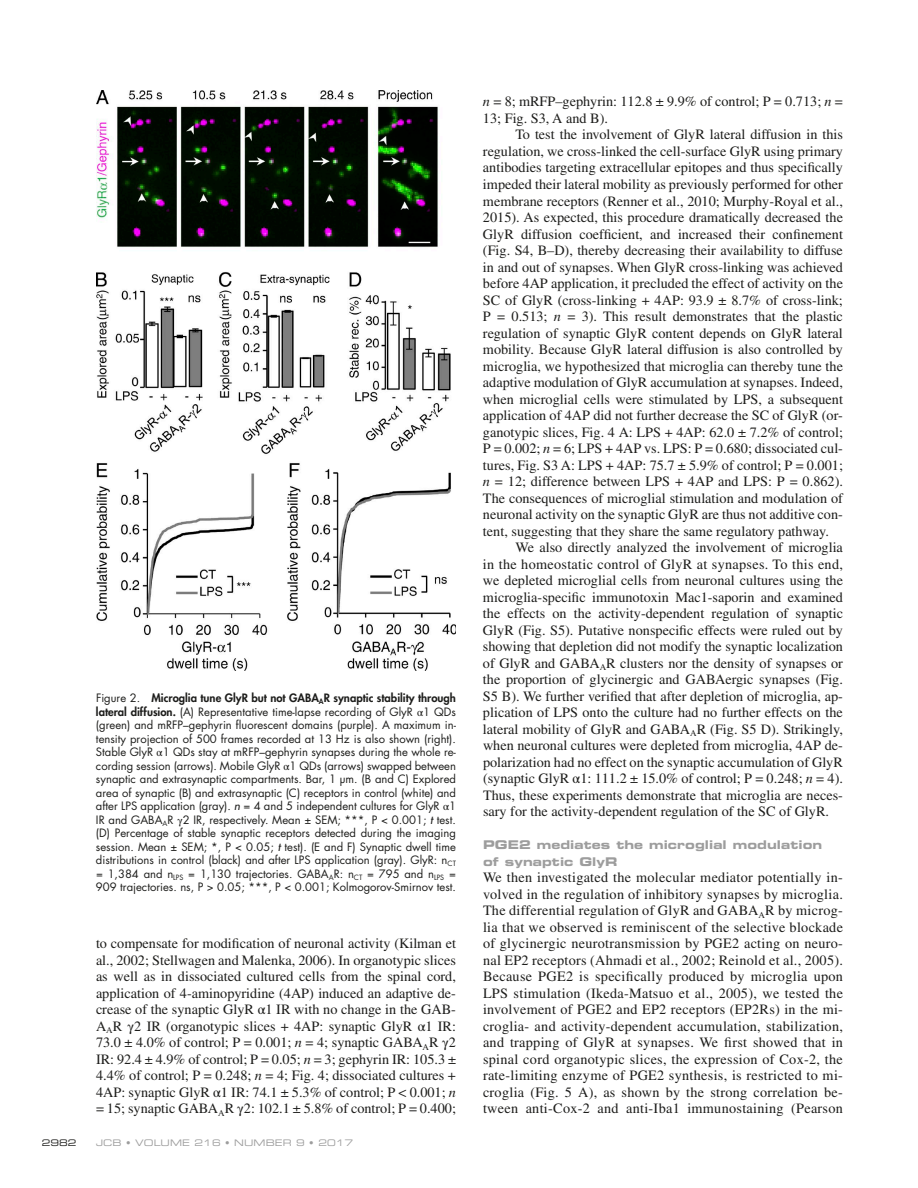
<style>
.page{position:relative;width:918px;height:1188px;background:#fff}
.page>*{position:absolute;margin:0;border:0;box-sizing:border-box;transform-origin:0 0}
.t1{font:14.25px/16.5px "Times LT Std";color:#1d1d1b;text-align:justify}
.t2{font:14.25px "Times LT Std";letter-spacing:.02em;color:#1d1d1b}
.t3{font:12px/16.5px "Eurostile LT Std Bold Ex 2";letter-spacing:.005em;color:#9d9d9d}
.t4{font:11.25px/13.5px "Futura Std";color:#1d1d1b;text-align:justify}
.t5{font:9px "Eurostile LT Std Ex 2";letter-spacing:.01em;color:#9d9d9d}
.t6{font:9px "Eurostile LT Std Ex 2";color:#1d1d1b}
.s1{font-weight:800}
.s2{font-family:"STIX General"}
.s3{font-weight:500;font-style:italic}
.s4{font-style:italic}
</style>
<div class="page">
<img style="left:96px;top:90px;width:360px;height:581px">
<p class="t4" style="left:96px;top:691px;width:362px">Figure 2. <span class="s1">Microglia tune GlyR but not GABA</span><sub>A</sub><span class="s1">R synaptic stability through lateral diffusion.</span> (A) Representative time-lapse recording of GlyR <span class="s2">α</span>1 QDs (green) and mRFP–gephyrin fluorescent domains (purple). A maximum in&shy;tensity projection of 500 frames recorded at 13 Hz is also shown (right).<br>Stable GlyR <span class="s2">α</span>1 QDs stay at mRFP–gephyrin synapses during the whole re&shy;cording session (arrows). Mobile GlyR <span class="s2">α</span>1 QDs (arrows) swapped between synaptic and extrasynaptic compartments. Bar, 1 µm. (B and C) Explored area of synaptic (B) and extrasynaptic (C) receptors in control (white) and after LPS application (gray). <span class="s3">n</span> = 4 and 5 independent cultures for GlyR <span class="s2">α</span>1<br>IR and GABA<sub>A</sub>R <span class="s2">γ</span>2 IR, respectively. Mean ± SEM; ***, P &lt; 0.001; <span class="s3">t</span> test. (D) Percentage of stable synaptic receptors detected during the imaging session. Mean ± SEM; *, P &lt; 0.05; <span class="s3">t</span> test). (E and F) Synaptic dwell time distributions in control (black) and after LPS application (gray). GlyR: n<sub>CT </sub>= 1,384 and n<sub>LPS</sub> = 1,130 trajectories. GABA<sub>A</sub>R: n<sub>CT</sub> = 795 and n<sub>LPS</sub> = 909 trajectories. ns, P &gt; 0.05; ***, P &lt; 0.001; Kolmogorov-Smirnov test.</p>
<p class="t1" style="left:96px;top:935px;width:362px">to compensate for modification of neuronal activity (Kilman et al., 2002; Stellwagen and Malenka, 2006). In organotypic slices as well as in dissociated cultured cells from the spinal cord, application of 4-aminopyridine (4AP) induced an adaptive de&shy;crease of the synaptic GlyR <span class="s2">α</span>1 IR with no change in the GAB-A<sub>A</sub>R <span class="s2">γ</span>2 IR (organotypic slices + 4AP: synaptic GlyR <span class="s2">α</span>1 IR:<br>73.0 ± 4.0% of control; P = 0.001; <span class="s4">n</span> = 4; synaptic GABA<sub>A</sub>R <span class="s2">γ</span>2<br>IR: 92.4 ± 4.9% of control; P = 0.05; <span class="s4">n</span> = 3; gephyrin IR: 105.3 ± 4.4% of control; P = 0.248; <span class="s4">n</span> = 4; Fig. 4; dissociated cultures + 4AP: synaptic GlyR <span class="s2">α</span>1 IR: 74.1 ± 5.3% of control; P &lt; 0.001; <span class="s4">n </span>= 15; synaptic GABA<sub>A</sub>R <span class="s2">γ</span>2: 102.1 ± 5.8% of control; P = 0.400;</p>
<p class="t6" style="left:42px;top:1136px;width:36px">2982</p>
<p class="t5" style="left:96px;top:1136px;width:259px">JCB • VOLUME 216 • NUMBER 9 • 2017</p>
<p class="t1" style="left:483px;top:93px;width:362px"><span class="s4">n</span> = 8; mRFP–gephyrin: 112.8 ± 9.9% of control; P = 0.713; <span class="s4">n</span> =<br>13; Fig. S3, A and B).</p>
<p class="t1" style="left:515px;top:126px;width:329px">To test the involvement of GlyR lateral diffusion in this</p>
<p class="t1" style="left:483px;top:143px;width:362px">regulation, we cross-linked the cell-surface GlyR using primary</p>
<p class="t1" style="left:483px;top:159px;width:361px">antibodies targeting extracellular epitopes and thus specifically</p>
<p class="t1" style="left:483px;top:176px;width:361px">impeded their lateral mobility as previously performed for other</p>
<p class="t1" style="left:483px;top:192px;width:362px">membrane receptors (Renner et al., 2010; Murphy-Royal et al.,</p>
<p class="t1" style="left:483px;top:209px;width:362px">2015). As expected, this procedure dramatically decreased the</p>
<p class="t1" style="left:483px;top:225px;width:361px">GlyR diffusion coefficient, and increased their confinement</p>
<p class="t1" style="left:483px;top:242px;width:361px">(Fig. S4, B–D), thereby decreasing their availability to diffuse</p>
<p class="t1" style="left:483px;top:258px;width:362px">in and out of synapses. When GlyR cross-linking was achieved</p>
<p class="t1" style="left:483px;top:275px;width:362px">before 4AP application, it precluded the effect of activity on the</p>
<p class="t1" style="left:483px;top:291px;width:361px">SC of GlyR (cross-linking + 4AP: 93.9 ± 8.7% of cross-link;</p>
<p class="t1" style="left:483px;top:308px;width:361px">P = 0.513; <span class="s4">n</span> = 3). This result demonstrates that the plastic</p>
<p class="t1" style="left:483px;top:324px;width:361px">regulation of synaptic GlyR content depends on GlyR lateral</p>
<p class="t1" style="left:483px;top:341px;width:361px">mobility. Because GlyR lateral diffusion is also controlled by</p>
<p class="t1" style="left:483px;top:357px;width:362px">microglia, we hypothesized that microglia can thereby tune the</p>
<p class="t1" style="left:483px;top:374px;width:362px">adaptive modulation of GlyR accumulation at synapses. Indeed,</p>
<p class="t1" style="left:483px;top:390px;width:362px">when microglial cells were stimulated by LPS, a subsequent</p>
<p class="t1" style="left:483px;top:407px;width:361px">application of 4AP did not further decrease the SC of GlyR (or-</p>
<p class="t1" style="left:483px;top:423px;width:361px">ganotypic slices, Fig. 4 A: LPS + 4AP: 62.0 ± 7.2% of control;</p>
<p class="t1" style="left:483px;top:440px;width:362px">P = 0.002; <span class="s4">n</span> = 6; LPS + 4AP vs. LPS: P = 0.680; dissociated cul-</p>
<p class="t1" style="left:483px;top:456px;width:361px">tures, Fig. S3 A: LPS + 4AP: 75.7 ± 5.9% of control; P = 0.001;</p>
<p class="t1" style="left:483px;top:473px;width:362px"><span class="s4">n</span> = 12; difference between LPS + 4AP and LPS: P = 0.862).</p>
<p class="t1" style="left:483px;top:489px;width:361px">The consequences of microglial stimulation and modulation of</p>
<p class="t1" style="left:483px;top:506px;width:361px">neuronal activity on the synaptic GlyR are thus not additive con-</p>
<p class="t1" style="left:483px;top:522px;width:347px">tent, suggesting that they share the same regulatory pathway.</p>
<p class="t1" style="left:515px;top:539px;width:329px">We also directly analyzed the involvement of microglia</p>
<p class="t2" style="left:483px;top:556px;width:362px">in the homeostatic control of GlyR at synapses. To this end,</p>
<p class="t1" style="left:483px;top:572px;width:362px">we depleted microglial cells from neuronal cultures using the</p>
<p class="t1" style="left:483px;top:588px;width:361px">microglia-specific immunotoxin Mac1-saporin and examined</p>
<p class="t1" style="left:483px;top:605px;width:362px">the effects on the activity-dependent regulation of synaptic</p>
<p class="t1" style="left:483px;top:621px;width:362px">GlyR (Fig. S5). Putative nonspecific effects were ruled out by</p>
<p class="t1" style="left:483px;top:638px;width:361px">showing that depletion did not modify the synaptic localization</p>
<p class="t1" style="left:483px;top:654px;width:362px">of GlyR and GABA<sub>A</sub>R clusters nor the density of synapses or</p>
<p class="t1" style="left:483px;top:671px;width:362px">the proportion of glycinergic and GABAergic synapses (Fig.</p>
<p class="t1" style="left:483px;top:687px;width:361px">S5 B). We further verified that after depletion of microglia, ap-</p>
<p class="t1" style="left:483px;top:704px;width:361px">plication of LPS onto the culture had no further effects on the</p>
<p class="t1" style="left:483px;top:720px;width:362px">lateral mobility of GlyR and GABA<sub>A</sub>R (Fig. S5 D). Strikingly,</p>
<p class="t1" style="left:483px;top:737px;width:361px">when neuronal cultures were depleted from microglia, 4AP de-</p>
<p class="t1" style="left:483px;top:753px;width:361px">polarization had no effect on the synaptic accumulation of GlyR</p>
<p class="t1" style="left:483px;top:770px;width:362px">(synaptic GlyR <span class="s2">α</span>1: 111.2 ± 15.0% of control; P = 0.248; <span class="s4">n</span> = 4).</p>
<p class="t1" style="left:483px;top:786px;width:362px">Thus, these experiments demonstrate that microglia are neces-</p>
<p class="t1" style="left:483px;top:803px;width:348px">sary for the activity-dependent regulation of the SC of GlyR.</p>
<p class="t3" style="left:483px;top:836px;width:341px">PGE2 mediates the microglial modulation of synaptic GlyR</p>
<p class="t1" style="left:483px;top:869px;width:362px">We then investigated the molecular mediator potentially in&shy;volved in the regulation of inhibitory synapses by microglia.<br>The differential regulation of GlyR and GABA<sub>A</sub>R by microg&shy;lia that we observed is reminiscent of the selective blockade of glycinergic neurotransmission by PGE2 acting on neuro&shy;nal EP2 receptors (Ahmadi et al., 2002; Reinold et al., 2005).<br>Because PGE2 is specifically produced by microglia upon LPS stimulation (Ikeda-Matsuo et al., 2005), we tested the involvement of PGE2 and EP2 receptors (EP2Rs) in the mi&shy;croglia- and activity-dependent accumulation, stabilization, and trapping of GlyR at synapses. We first showed that in spinal cord organotypic slices, the expression of Cox-2, the rate-limiting enzyme of PGE2 synthesis, is restricted to mi&shy;croglia (Fig. 5 A), as shown by the strong correlation be&shy;tween anti-Cox-2 and anti-Iba1 immunostaining (Pearson</p>
</div>
